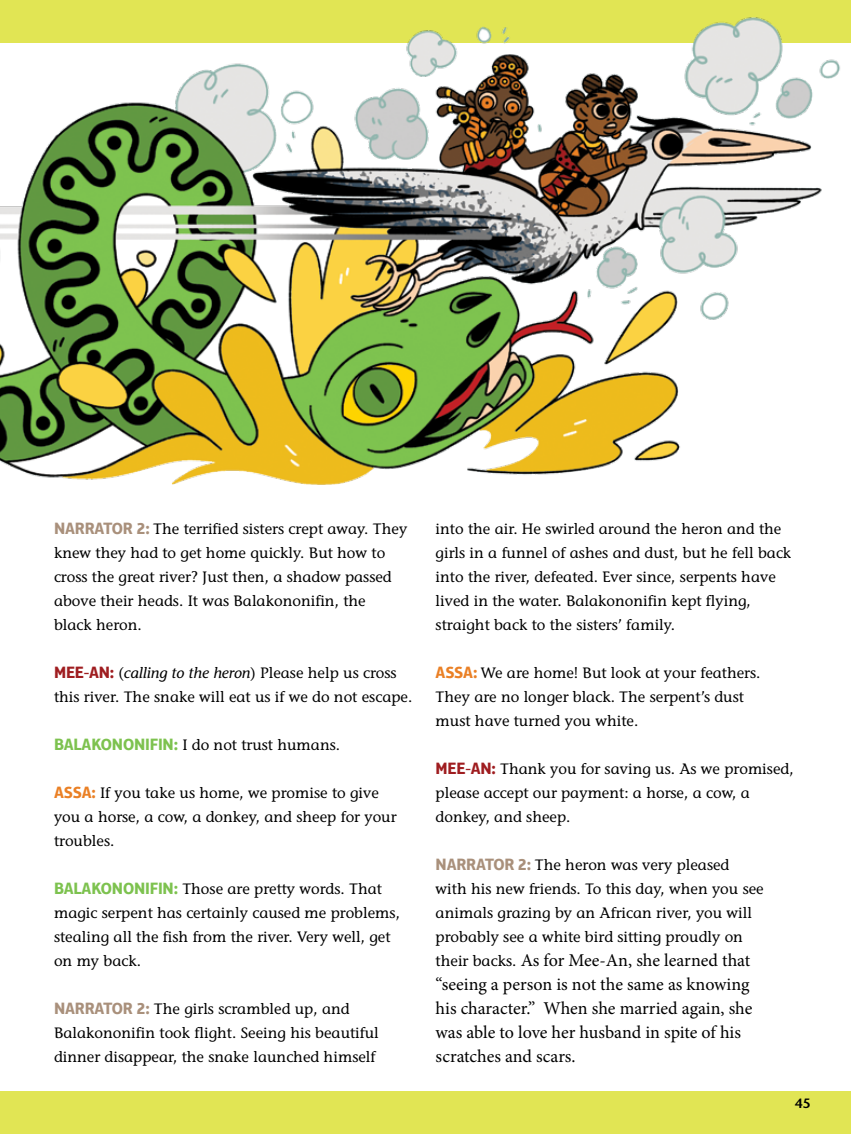
<style>
.page{position:relative;width:851px;height:1134px;background:#fff}
.page>*{position:absolute;margin:0;border:0;box-sizing:border-box;transform-origin:0 0}
.t1{font:18px/24px "Minion Pro";letter-spacing:-.005em;color:#000}
.t2{font:15px/24px "Stone Informal";color:#000}
.t3{font:600 13.5px "Stone Sans";color:#000}
.s1{font-family:"Aptifer Sans Com";font-weight:700;font-size:16.5px;color:#a9907b}
.s2{font-family:"Aptifer Sans Com";font-weight:700;font-size:16.5px;color:#9f1d20}
.s3{font-style:italic}
.s4{font-family:"Aptifer Sans Com";font-weight:700;font-size:16.5px;color:#7dc24f}
.s5{font-family:"Aptifer Sans Com";font-weight:700;font-size:16.5px;color:#ea8025}
.s6{font-family:"Stone Informal";font-size:15px}
</style>
<div class="page">
<div style="left:0;top:1092px;width:850px;height:42px;background:#e1e554"></div>
<img style="left:0;top:0;width:850px;height:485px">
<p class="t2" style="left:54px;top:517px;width:355px"><span class="s1">NARRATOR 2:</span> The terrified sisters crept away. They knew they had to get home quickly. But how to cross the great river? Just then, a shadow passed above their heads. It was Balakononifin, the black heron.</p>
<p class="t2" style="left:54px;top:661px;width:360px"><span class="s2">MEE-AN:</span> (<span class="s3">calling to the heron</span>) Please help us cross this river. The snake will eat us if we do not escape.</p>
<p class="t2" style="left:54px;top:733px;width:287px"><span class="s4">BALAKONONIFIN:</span> I do not trust humans.</p>
<p class="t2" style="left:54px;top:781px;width:344px"><span class="s5">ASSA:</span> If you take us home, we promise to give you a horse, a cow, a donkey, and sheep for your troubles.</p>
<p class="t2" style="left:54px;top:877px;width:347px"><span class="s4">BALAKONONIFIN:</span> Those are pretty words. That magic serpent has certainly caused me problems, stealing all the fish from the river. Very well, get on my back.</p>
<p class="t2" style="left:54px;top:997px;width:326px"><span class="s1">NARRATOR 2:</span> The girls scrambled up, and<br>Balakononifin took flight. Seeing his beautiful dinner disappear, the snake launched himself</p>
<p class="t2" style="left:435px;top:517px;width:357px">into the air. He swirled around the heron and the girls in a funnel of ashes and dust, but he fell back into the river, defeated. Ever since, serpents have lived in the water. Balakononifin kept flying, straight back to the sisters’ family.</p>
<p class="t2" style="left:435px;top:661px;width:326px"><span class="s5">ASSA:</span> We are home! But look at your feathers.<br>They are no longer black. The serpent’s dust must have turned you white.</p>
<p class="t2" style="left:435px;top:757px;width:359px"><span class="s2">MEE-AN:</span> Thank you for saving us. As we promised, please accept our payment: a horse, a cow, a donkey, and sheep.</p>
<p class="t2" style="left:435px;top:853px;width:329px"><span class="s1">NARRATOR 2:</span> The heron was very pleased with his new friends. To this day, when you see animals grazing by an African river, you will probably see a white bird sitting proudly on</p>
<p class="t1" style="left:435px;top:948px;width:318px"><span class="s6">their backs.</span> As for Mee-An, she learned that “seeing a person is not the same as knowing his character.” When she married again, she was able to love her husband in spite of his scratches and scars.</p>
<p class="t3" style="left:795px;top:1095px;width:17px">45</p>
</div>
